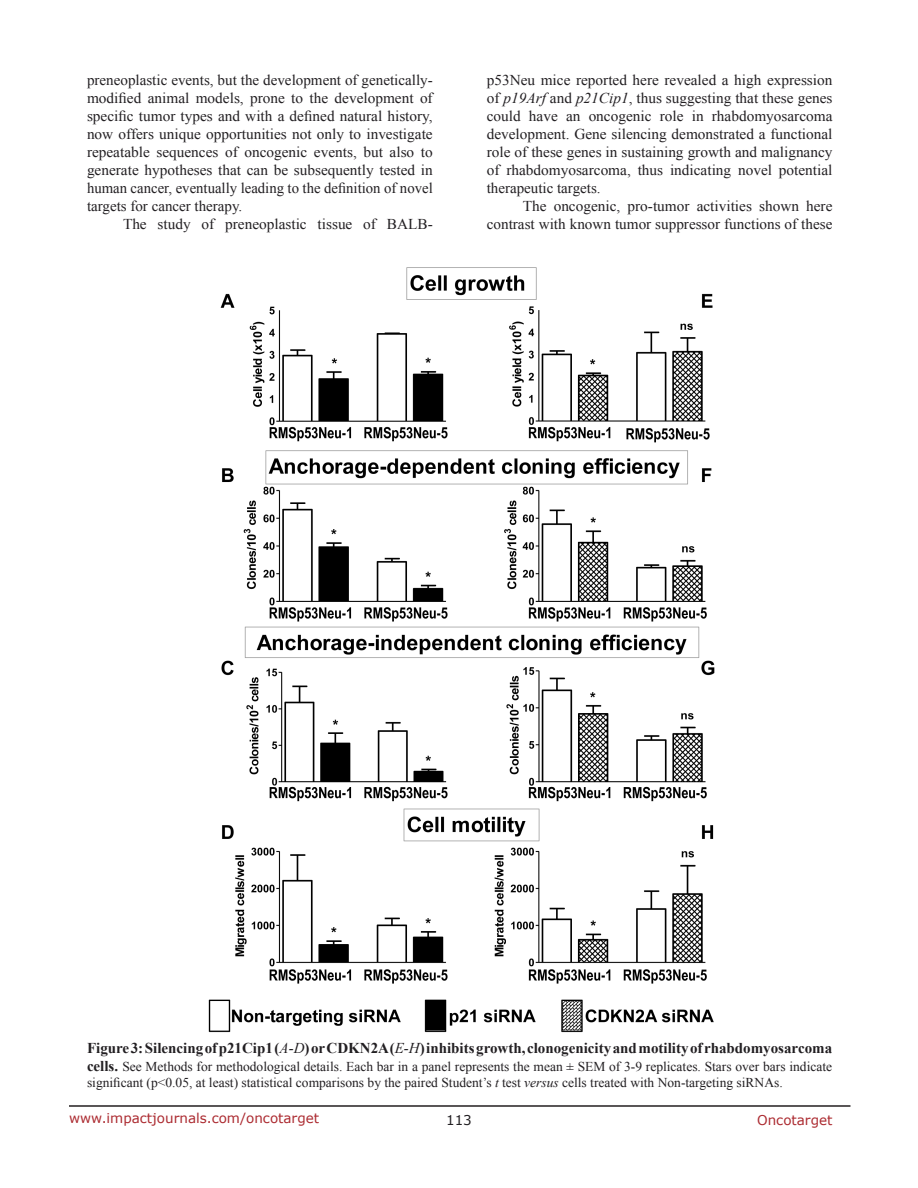
<style>
.page{position:relative;width:918px;height:1188px;background:#fff}
.page>*{position:absolute;margin:0;border:0;box-sizing:border-box;transform-origin:0 0}
.BodyText{font:15px/18px "Times New Roman";color:#221f22;text-align:justify}
.FigureText{font:700 15px "Times New Roman";color:#221f22}
.FigureText-2{font:13.5px/16.2px "Times New Roman";color:#221f22}
.t1{font:13.5px "Verdana";color:#ac2b31}
.t2{font:13.5px "Verdana";color:#221f22}
.s1{font-style:italic}
.s2{font-weight:400;font-style:italic}
.s3{font-weight:700;font-size:15px}
</style>
<div class="page">
<hr style="left:69px;top:1105px;width:781px;height:2px;background:#231f20">
<img style="left:208px;top:267px;width:507px;height:766px">
<p class="BodyText" style="left:87px;top:71px;width:347px">preneoplastic events, but the development of genetically&shy;modified animal models, prone to the development of specific tumor types and with a defined natural history, now offers unique opportunities not only to investigate repeatable sequences of oncogenic events, but also to generate hypotheses that can be subsequently tested in human cancer, eventually leading to the definition of novel targets for cancer therapy.</p>
<p class="BodyText" style="left:123px;top:215px;width:311px">The study of preneoplastic tissue of BALB-</p>
<p class="BodyText" style="left:487px;top:71px;width:347px">p53Neu mice reported here revealed a high expression of <span class="s1">p19Arf</span> and <span class="s1">p21Cip1</span>, thus suggesting that these genes could have an oncogenic role in rhabdomyosarcoma development. Gene silencing demonstrated a functional role of these genes in sustaining growth and malignancy of rhabdomyosarcoma, thus indicating novel potential therapeutic targets.</p>
<p class="BodyText" style="left:487px;top:197px;width:347px;text-align:right">The oncogenic, pro-tumor activities shown here contrast with known tumor suppressor functions of these</p>
<p class="FigureText" style="left:87px;top:1037px;width:747px">Figure 3: Silencing of p21Cip1 (<span class="s2">A-D</span>) or CDKN2A (<span class="s2">E-H</span>) inhibits growth, clonogenicity and motility of rhabdomyosarcoma</p>
<p class="FigureText-2" style="left:87px;top:1058px;width:747px"><span class="s3">cells.</span> See Methods for methodological details. Each bar in a panel represents the mean ± SEM of 3-9 replicates. Stars over bars indicate significant (p&lt;0.05, at least) statistical comparisons by the paired Student’s <span class="s1">t</span> test <span class="s1">versus</span> cells treated with Non-targeting siRNAs.</p>
<p class="t1" style="left:69px;top:1109px;width:252px">www.impactjournals.com/oncotarget</p>
<p class="t2" style="left:446px;top:1111px;width:27px">113</p>
<p class="t1" style="left:757px;top:1111px;width:77px">Oncotarget</p>
</div>
